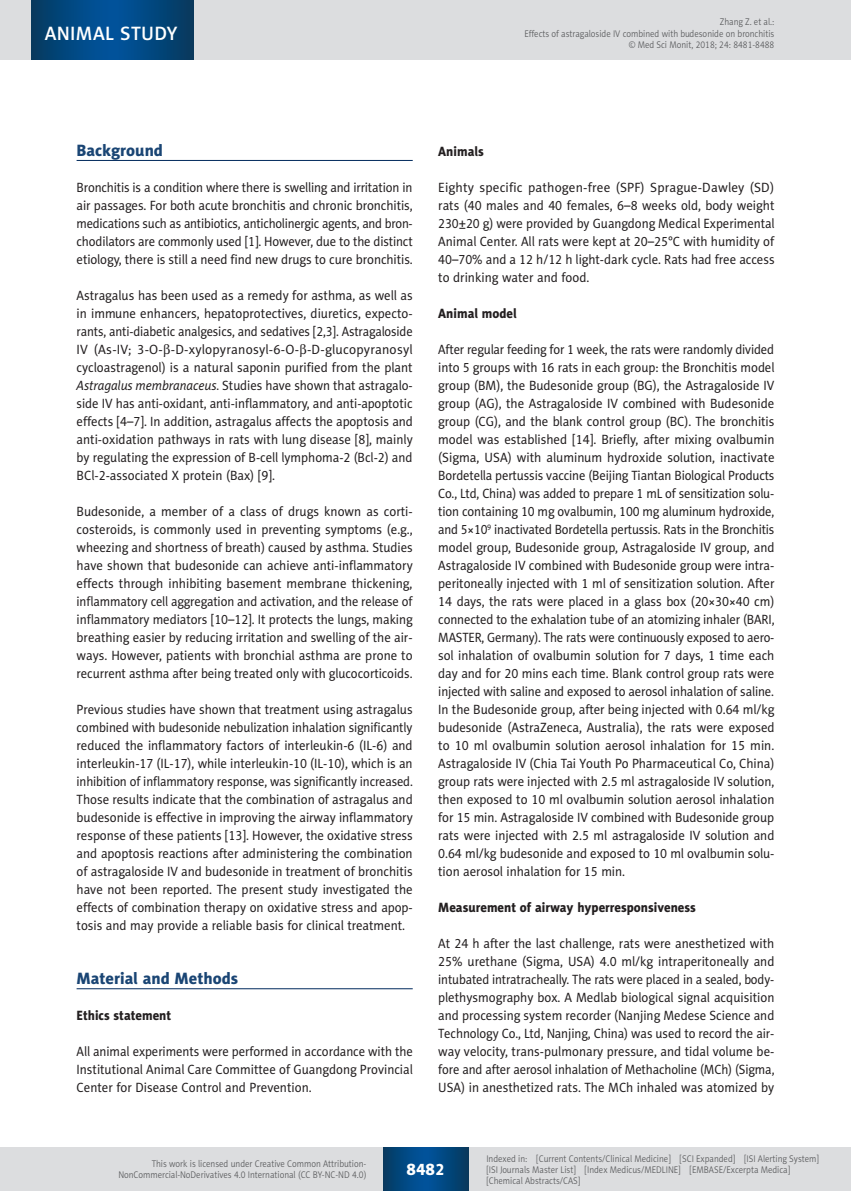
<style>
.page{position:relative;width:851px;height:1191px;background:#fff}
.page>*{position:absolute;margin:0;border:0;box-sizing:border-box;transform-origin:0 0}
.t1{font:19.5px "Naomi Sans EFN Medium";letter-spacing:.015em;color:#fff}
.MSM_Headline_1{font:16.5px "Naomi Sans EFN Heavy";color:#1a4574}
.t2{font:16.5px "Naomi Sans EFN Heavy";color:#fff}
.MSM_Body{font:13.5px/18px "Naomi Sans EFN";color:#231f20;text-align:justify;scale:.95 1}
.MSM_Body-2{font:13.5px/18px "Naomi Sans EFN";color:#231f20;text-align:justify;scale:.93 1}
.MSM_Body-3{font:13.5px/18px "Naomi Sans EFN";color:#231f20;text-align:justify;scale:.94 1}
.MSM_Body-4{font:13.5px/18px "Naomi Sans EFN";color:#231f20;text-align:justify}
.MSM_Headline_2{font:13.5px "Naomi Sans EFN Heavy";color:#231f20;scale:.95 1}
.MSM_pagina_sygnatura{font:9.75px/11.2px "Naomi Sans EFN Light";color:#57585a;scale:.9 1}
.MSM_pagina_zywa{font:9.75px/11.2px "Naomi Sans EFN Light";color:#57585a;text-align:right;scale:.9 1}
.s1{font-family:"Standard Sym L"}
.s2{font-style:italic}
</style>
<div class="page">
<hr style="left:77px;top:160px;width:335px;height:1px;background:#00295c">
<hr style="left:77px;top:988px;width:335px;height:1px;background:#00295c">
<div style="left:0;top:1148px;width:850px;height:43px;background:#dcdddf"></div>
<svg style="left:383px;top:1147px;width:85px;height:43px;background:#02477e"></svg>
<div style="left:0;top:0;width:850px;height:60px;background:#dcdddf"></div>
<hr style="left:850px;top:0;width:1px;height:60px;background:#dcdddf">
<svg style="left:32px;top:0;width:161px;height:60px;background:#02477f"></svg>
<h1 class="t1" style="left:45px;top:22px;width:134px">ANIMAL STUDY</h1>
<p class="MSM_pagina_zywa" style="left:524px;top:16px;width:279px">Zhang Z. et al.:<br>Effects of astragaloside IV combined with budesonide on bronchitis</p>
<p class="MSM_pagina_sygnatura" style="left:628px;top:39px;width:163px">© Med Sci Monit, 2018; 24: 8481-8488</p>
<p class="MSM_Headline_1" style="left:77px;top:140px;width:88px">Background</p>
<p class="MSM_Body-3" style="left:77px;top:178px;width:359px">Bronchitis is a condition where there is swelling and irritation in air passages. For both acute bronchitis and chronic bronchitis, medications such as antibiotics, anticholinergic agents, and bron&shy;chodilators are commonly used [1]. However, due to the distinct etiology, there is still a need find new drugs to cure bronchitis.</p>
<p class="MSM_Body" style="left:77px;top:286px;width:355px">Astragalus has been used as a remedy for asthma, as well as in immune enhancers, hepatoprotectives, diuretics, expecto&shy;rants, anti-diabetic analgesics, and sedatives [2,3]. Astragaloside IV (As-IV; 3-O-<span class="s1">b</span>-D-xylopyranosyl-6-O-<span class="s1">b</span>-D-glucopyranosyl cycloastragenol) is a natural saponin purified from the plant <span class="s2">Astragalus membranaceus.</span> Studies have shown that astragalo&shy;side IV has anti-oxidant, anti-inflammatory, and anti-apoptotic effects [4–7]. In addition, astragalus affects the apoptosis and anti-oxidation pathways in rats with lung disease [8], mainly by regulating the expression of B-cell lymphoma-2 (Bcl-2) and BCl-2-associated X protein (Bax) [9].</p>
<p class="MSM_Body" style="left:77px;top:502px;width:355px">Budesonide, a member of a class of drugs known as corti&shy;costeroids, is commonly used in preventing symptoms (e.g., wheezing and shortness of breath) caused by asthma. Studies have shown that budesonide can achieve anti-inflammatory effects through inhibiting basement membrane thickening, inflammatory cell aggregation and activation, and the release of inflammatory mediators [10–12]. It protects the lungs, making breathing easier by reducing irritation and swelling of the air&shy;ways. However, patients with bronchial asthma are prone to recurrent asthma after being treated only with glucocorticoids.</p>
<p class="MSM_Body" style="left:77px;top:700px;width:355px">Previous studies have shown that treatment using astragalus combined with budesonide nebulization inhalation significantly reduced the inflammatory factors of interleukin-6 (IL-6) and interleukin-17 (IL-17), while interleukin-10 (IL-10), which is an inhibition of inflammatory response, was significantly increased.<br>Those results indicate that the combination of astragalus and budesonide is effective in improving the airway inflammatory response of these patients [13]. However, the oxidative stress and apoptosis reactions after administering the combination of astragaloside IV and budesonide in treatment of bronchitis have not been reported. The present study investigated the effects of combination therapy on oxidative stress and apop&shy;tosis and may provide a reliable basis for clinical treatment.</p>
<p class="MSM_Headline_1" style="left:77px;top:968px;width:163px">Material and Methods</p>
<p class="MSM_Headline_2" style="left:77px;top:1007px;width:101px">Ethics statement</p>
<p class="MSM_Body-3" style="left:77px;top:1042px;width:359px">All animal experiments were performed in accordance with the Institutional Animal Care Committee of Guangdong Provincial Center for Disease Control and Prevention.</p>
<p class="MSM_Headline_2" style="left:438px;top:143px;width:49px">Animals</p>
<p class="MSM_Body-4" style="left:438px;top:178px;width:338px">Eighty specific pathogen-free (SPF) Sprague-Dawley (SD) rats (40 males and 40 females, 6–8 weeks old, body weight 230±20 g) were provided by Guangdong Medical Experimental Animal Center. All rats were kept at 20–25°C with humidity of 40–70% and a 12 h/12 h light-dark cycle. Rats had free access to drinking water and food.</p>
<p class="MSM_Headline_2" style="left:438px;top:305px;width:84px">Animal model</p>
<p class="MSM_Body-2" style="left:438px;top:340px;width:363px">After regular feeding for 1 week, the rats were randomly divided into 5 groups with 16 rats in each group: the Bronchitis model group (BM), the Budesonide group (BG), the Astragaloside IV group (AG), the Astragaloside IV combined with Budesonide group (CG), and the blank control group (BC). The bronchitis model was established [14]. Briefly, after mixing ovalbumin (Sigma, USA) with aluminum hydroxide solution, inactivate Bordetella pertussis vaccine (Beijing Tiantan Biological Products Co., Ltd, China) was added to prepare 1 mL of sensitization solu&shy;tion containing 10 mg ovalbumin, 100 mg aluminum hydroxide, and 5×10<sup>9</sup> inactivated Bordetella pertussis. Rats in the Bronchitis model group, Budesonide group, Astragaloside IV group, and Astragaloside IV combined with Budesonide group were intra&shy;peritoneally injected with 1 ml of sensitization solution. After 14 days, the rats were placed in a glass box (20×30×40 cm) connected to the exhalation tube of an atomizing inhaler (BARI, MASTER, Germany). The rats were continuously exposed to aero&shy;sol inhalation of ovalbumin solution for 7 days, 1 time each day and for 20 mins each time. Blank control group rats were injected with saline and exposed to aerosol inhalation of saline.<br>In the Budesonide group, after being injected with 0.64 ml/kg budesonide (AstraZeneca, Australia), the rats were exposed to 10 ml ovalbumin solution aerosol inhalation for 15 min.<br>Astragaloside IV (Chia Tai Youth Po Pharmaceutical Co, China) group rats were injected with 2.5 ml astragaloside IV solution, then exposed to 10 ml ovalbumin solution aerosol inhalation for 15 min. Astragaloside IV combined with Budesonide group rats were injected with 2.5 ml astragaloside IV solution and 0.64 ml/kg budesonide and exposed to 10 ml ovalbumin solu&shy;tion aerosol inhalation for 15 min.</p>
<p class="MSM_Headline_2" style="left:438px;top:899px;width:273px">Measurement of airway hyperresponsiveness</p>
<p class="MSM_Body" style="left:438px;top:934px;width:355px">At 24 h after the last challenge, rats were anesthetized with 25% urethane (Sigma, USA) 4.0 ml/kg intraperitoneally and intubated intratracheally. The rats were placed in a sealed, body&shy;plethysmography box. A Medlab biological signal acquisition and processing system recorder (Nanjing Medese Science and Technology Co., Ltd, Nanjing, China) was used to record the air&shy;way velocity, trans-pulmonary pressure, and tidal volume be&shy;fore and after aerosol inhalation of Methacholine (MCh) (Sigma, USA) in anesthetized rats. The MCh inhaled was atomized by</p>
<p class="MSM_pagina_sygnatura" style="left:118px;top:1158px;width:277px;text-align:right">This work is licensed under Creative Common Attribution-<br>NonCommercial-NoDerivatives 4.0 International (CC BY-NC-ND 4.0)</p>
<p class="t2" style="left:406px;top:1159px;width:40px">8482</p>
<p class="MSM_pagina_sygnatura" style="left:486px;top:1152px;width:371px">Indexed in: [Current Contents/Clinical Medicine] [SCI Expanded] [ISI Alerting System] [ISI Journals Master List] [Index Medicus/MEDLINE] [EMBASE/Excerpta Medica] [Chemical Abstracts/CAS]</p>
</div>
